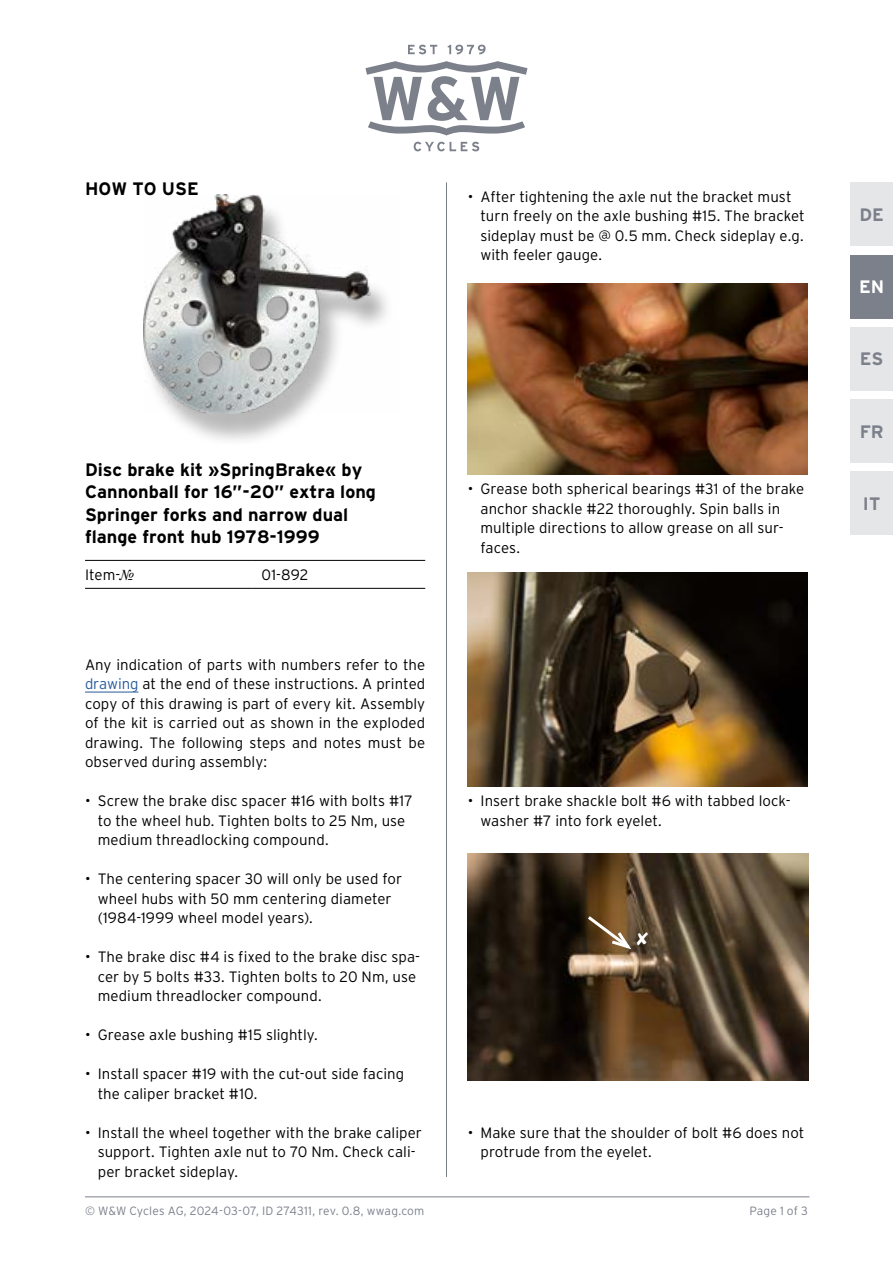
<style>
.page{position:relative;width:893px;height:1263px;background:#fff}
.page>*{position:absolute;margin:0;border:0;box-sizing:border-box;transform-origin:0 0}
.t1{font:700 18px/22.5px "Interstate";color:#000}
.t2{font:700 18px "Interstate";color:#7c808b}
.t3{font:700 18px "Interstate";color:#fff}
.t4{font:300 15px/19.5px "Interstate";letter-spacing:.005em;color:#000}
.t5{font:300 12px "Interstate";letter-spacing:.01em;color:#7c808b}
.s1{font-family:"Times New Roman";font-weight:400;font-style:italic}
.s2{color:#275b9b}
</style>
<div class="page">
<svg style="left:408px;top:45px;width:29px;height:9px"></svg>
<svg style="left:448px;top:45px;width:38px;height:9px"></svg>
<svg style="left:414px;top:142px;width:65px;height:9px"></svg>
<svg style="left:365px;top:61px;width:162px;height:75px"></svg>
<hr style="left:85px;top:1196px;width:724px;height:1px;background:#7c808b">
<hr style="left:446px;top:182px;width:1px;height:995px;background:#7c808b">
<div style="left:850px;top:182px;width:43px;height:64px;background:#e5e6e8"></div>
<div style="left:850px;top:327px;width:43px;height:64px;background:#e5e6e8"></div>
<div style="left:850px;top:399px;width:43px;height:64px;background:#e5e6e8"></div>
<div style="left:850px;top:471px;width:43px;height:64px;background:#e5e6e8"></div>
<div style="left:850px;top:255px;width:43px;height:63px;background:#7c808b"></div>
<div style="left:141px;top:200px;width:253px;height:248px;background:#000;opacity:.3"></div>
<img style="left:144px;top:194px;width:250px;height:220px">
<hr style="left:85px;top:560px;width:168px;height:1px;background:#000">
<hr style="left:85px;top:588px;width:168px;height:1px;background:#000">
<hr style="left:253px;top:560px;width:172px;height:1px;background:#000">
<hr style="left:253px;top:588px;width:172px;height:1px;background:#000">
<hr style="left:85px;top:692px;width:53px;height:1px;background:#275b9b">
<img style="left:468px;top:283px;width:340px;height:192px">
<img style="left:468px;top:572px;width:340px;height:215px">
<img style="left:468px;top:854px;width:340px;height:226px">
<svg style="left:585px;top:913px;width:63px;height:39px;background:#71583a"></svg>
<p class="t1" style="left:85px;top:178px;width:115px">HOW TO USE</p>
<p class="t4" style="left:480px;top:187px;width:326px;text-indent:-13px">• After tightening the axle nut the bracket must turn freely on the axle bushing #15. The bracket sideplay must be @ 0.5 mm. Check sideplay e.g. with feeler gauge.</p>
<p class="t1" style="left:85px;top:458px;width:292px">Disc brake kit »SpringBrake« by<br>Cannonball for 16”-20” extra long<br>Springer forks and narrow dual flange front hub 1978-1999</p>
<p class="t4" style="left:85px;top:565px;width:50px">Item‑<span class="s1">№</span></p>
<p class="t4" style="left:261px;top:565px;width:48px">01‑892</p>
<p class="t4" style="left:85px;top:655px;width:342px;text-align:justify">Any indication of parts with numbers refer to the <span class="s2">drawing</span> at the end of these instructions. A printed copy of this drawing is part of every kit. Assembly of the kit is carried out as shown in the exploded drawing. The following steps and notes must be observed during assembly:</p>
<p class="t4" style="left:98px;top:791px;width:317px;text-indent:-13px">• Screw the brake disc spacer #16 with bolts #17 to the wheel hub. Tighten bolts to 25 Nm, use medium threadlocking compound.</p>
<p class="t4" style="left:98px;top:869px;width:306px;text-indent:-13px">• The centering spacer 30 will only be used for wheel hubs with 50 mm centering diameter (1984-1999 wheel model years).</p>
<p class="t4" style="left:98px;top:947px;width:324px;text-indent:-13px">• The brake disc #4 is fixed to the brake disc spa&shy;cer by 5 bolts #33. Tighten bolts to 20 Nm, use medium threadlocker compound.</p>
<p class="t4" style="left:85px;top:1025px;width:234px">• Grease axle bushing #15 slightly.</p>
<p class="t4" style="left:98px;top:1064px;width:308px;text-indent:-13px">• Install spacer #19 with the cut-out side facing the caliper bracket #10.</p>
<p class="t4" style="left:98px;top:1123px;width:326px;text-indent:-13px">• Install the wheel together with the brake caliper support. Tighten axle nut to 70 Nm. Check cali&shy;per bracket sideplay.</p>
<p class="t5" style="left:85px;top:1204px;width:341px">© W&amp;W Cycles AG, 2024-03-07, ID 274311, rev. 0.8, wwag.com</p>
<p class="t4" style="left:480px;top:479px;width:325px;text-indent:-13px">• Grease both spherical bearings #31 of the brake anchor shackle #22 thoroughly. Spin balls in multiple directions to allow grease on all sur&shy;faces.</p>
<p class="t4" style="left:480px;top:791px;width:312px;text-indent:-13px">• Insert brake shackle bolt #6 with tabbed lock&shy;washer #7 into fork eyelet.</p>
<p class="t4" style="left:480px;top:1123px;width:325px;text-indent:-13px">• Make sure that the shoulder of bolt #6 does not protrude from the eyelet.</p>
<p class="t5" style="left:749px;top:1204px;width:60px">Page 1 of 3</p>
<p class="t2" style="left:859px;top:204px;width:26px">DE</p>
<p class="t3" style="left:859px;top:277px;width:27px">EN</p>
<p class="t2" style="left:860px;top:349px;width:25px">ES</p>
<p class="t2" style="left:860px;top:421px;width:26px">FR</p>
<p class="t2" style="left:863px;top:494px;width:19px">IT</p>
</div>
